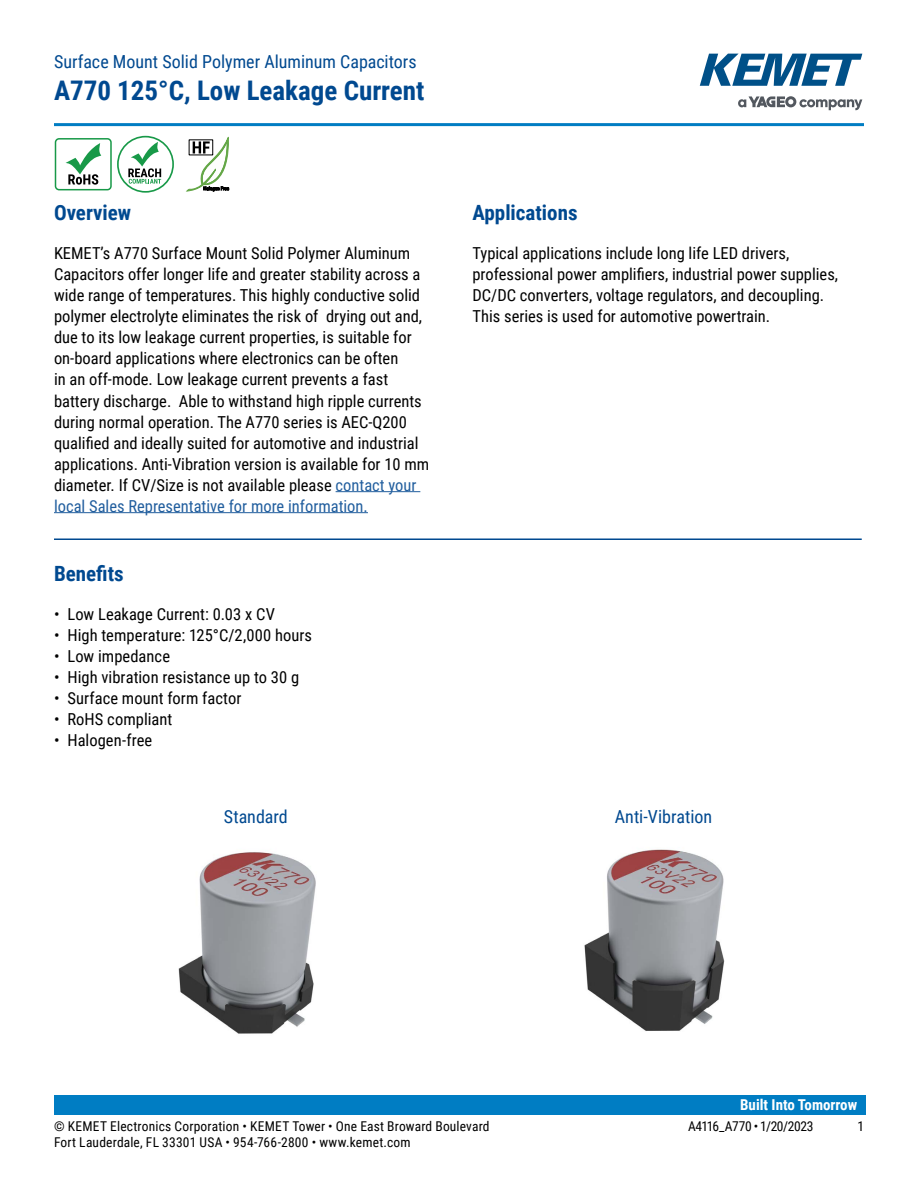
<style>
.page{position:relative;width:918px;height:1188px;background:#fff}
.page>*{position:absolute;margin:0;border:0;box-sizing:border-box;transform-origin:0 0}
.t1{font:700 27px "Roboto Condensed";color:#004990}
.t2{font:700 21px "Roboto Condensed";color:#004990}
.t3{font:18px "Roboto Condensed";color:#004990}
.t4{font:16.5px/21px "Roboto Condensed";color:#000}
.t5{font:700 15px "Roboto Condensed";color:#fff}
.t6{font:13.5px "Roboto Condensed";letter-spacing:.015em;color:#000}
.t7{font:13.5px "Roboto Condensed";letter-spacing:-.025em;color:#000}
.s1{color:#215e9e}
</style>
<div class="page">
<svg style="left:738px;top:96px;width:124px;height:14px"></svg>
<svg style="left:700px;top:54px;width:162px;height:32px"></svg>
<hr style="left:54px;top:123px;width:810px;height:3px;background:#007dc3">
<div style="left:54px;top:1095px;width:811px;height:20px;background:#007dc3"></div>
<hr style="left:54px;top:539px;width:808px;height:1px;background:#004990">
<hr style="left:336px;top:491px;width:84px;height:1px;background:#215e9e">
<hr style="left:54px;top:512px;width:314px;height:1px;background:#215e9e">
<img style="left:178px;top:852px;width:138px;height:182px">
<img style="left:584px;top:849px;width:141px;height:182px">
<div style="left:55px;top:138px;width:57px;height:52px;border:2px solid #189948;border-radius:4px"></div>
<svg style="left:65px;top:143px;width:36px;height:42px"></svg>
<div style="left:117px;top:136px;width:57px;height:57px;border:2px solid #189948;border-radius:50%"></div>
<svg style="left:128px;top:142px;width:33px;height:42px"></svg>
<svg style="left:186px;top:136px;width:43px;height:56px"></svg>
<p class="t3" style="left:54px;top:48px;width:364px">Surface Mount Solid Polymer Aluminum Capacitors</p>
<h1 class="t1" style="left:54px;top:71px;width:372px">A770 125°C, Low Leakage Current</h1>
<p class="t2" style="left:54px;top:198px;width:79px">Overview</p>
<p class="t4" style="left:54px;top:242px;width:377px">KEMET’s A770 Surface Mount Solid Polymer Aluminum Capacitors offer longer life and greater stability across a wide range of temperatures. This highly conductive solid polymer electrolyte eliminates the risk of drying out and, due to its low leakage current properties, is suitable for on-board applications where electronics can be often<br>in an off-mode. Low leakage current prevents a fast battery discharge. Able to withstand high ripple currents during normal operation. The A770 series is AEC-Q200 qualified and ideally suited for automotive and industrial applications. Anti-Vibration version is available for 10 mm diameter. If CV/Size is not available please <span class="s1">contact your local Sales Representative for more information.</span></p>
<p class="t2" style="left:54px;top:558px;width:71px">Benefits</p>
<p class="t4" style="left:54px;top:603px;width:222px">• Low Leakage Current: 0.03 x CV</p>
<p class="t4" style="left:54px;top:624px;width:260px">• High temperature: 125°C/2,000 hours</p>
<p class="t4" style="left:54px;top:645px;width:118px">• Low impedance</p>
<p class="t4" style="left:54px;top:666px;width:247px">• High vibration resistance up to 30 g</p>
<p class="t4" style="left:54px;top:687px;width:189px">• Surface mount form factor</p>
<p class="t4" style="left:54px;top:708px;width:120px">• RoHS compliant</p>
<p class="t4" style="left:54px;top:729px;width:100px">• Halogen-free</p>
<p class="t2" style="left:472px;top:198px;width:107px">Applications</p>
<p class="t4" style="left:472px;top:242px;width:367px">Typical applications include long life LED drivers, professional power amplifiers, industrial power supplies, DC/DC converters, voltage regulators, and decoupling.<br>This series is used for automotive powertrain.</p>
<p class="t3" style="left:224px;top:804px;width:66px">Standard</p>
<p class="t3" style="left:615px;top:804px;width:99px">Anti-Vibration</p>
<p class="t5" style="left:740px;top:1094px;width:119px">Built Into Tomorrow</p>
<p class="t6" style="left:54px;top:1116px;width:437px">© KEMET Electronics Corporation • KEMET Tower • One East Broward Boulevard</p>
<p class="t7" style="left:688px;top:1116px;width:127px">A4116_A770 • 1/20/2023</p>
<p class="t6" style="left:857px;top:1116px;width:8px">1</p>
<p class="t6" style="left:54px;top:1133px;width:358px">Fort Lauderdale, FL 33301 USA • 954-766-2800 • www.kemet.com</p>
</div>
